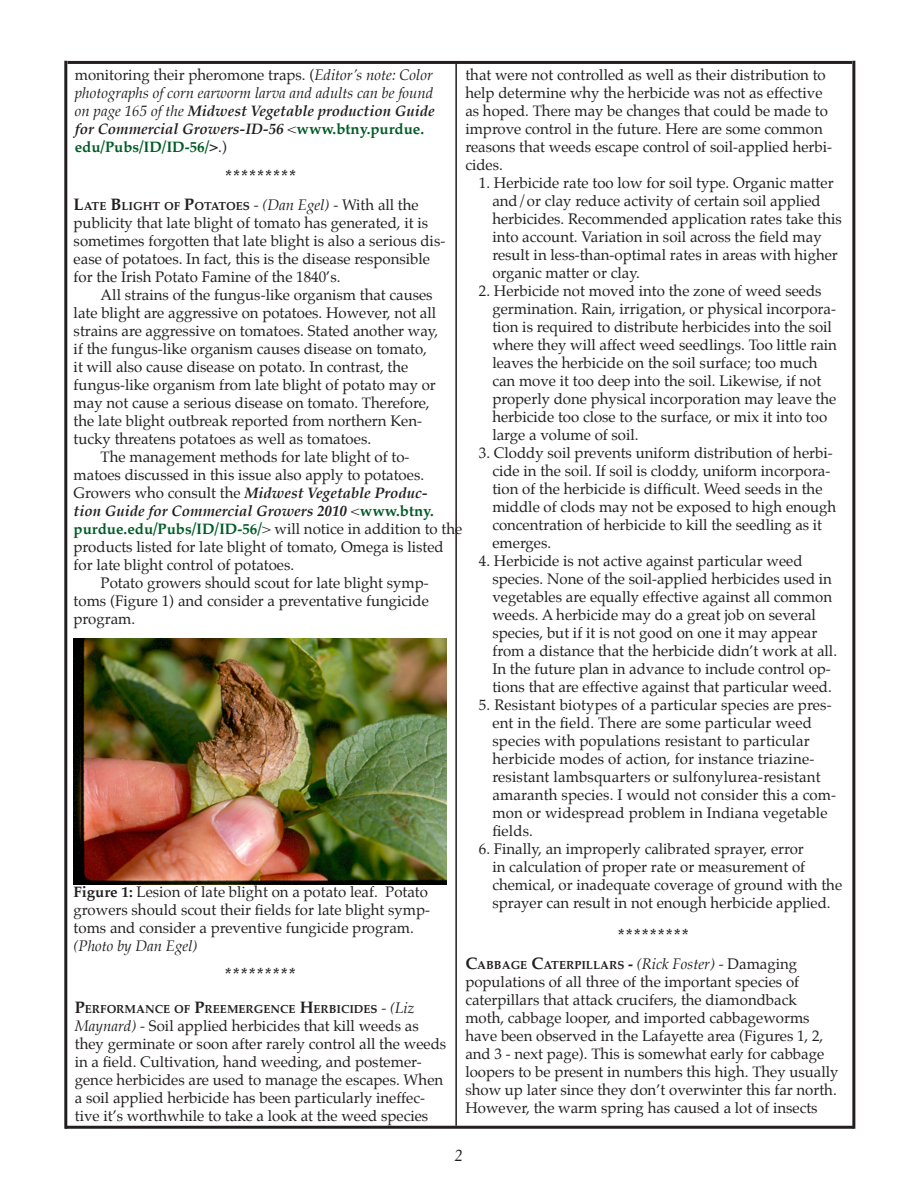
<style>
.page{position:relative;width:918px;height:1188px;background:#fff}
.page>*{position:absolute;margin:0;border:0;box-sizing:border-box;transform-origin:0 0}
.t1{font:italic 700 18px "Palatino";color:#231f20}
.t2{font:italic 16.5px "Palatino";color:#231f20}
.t3{font:15px/18px "Palatino";color:#231f20}
.t4{font:italic 15px/18px "Palatino";color:#231f20}
.t5{font:700 11.55px "Palatino";color:#231f20}
.s1{font-style:normal}
.s2{font-weight:700}
.s3{font-weight:700;font-style:normal;color:#005b26}
.s4{font-size:16.5px}
.s5{font-weight:400;font-size:15px}
.s6{font-weight:400;font-style:italic;font-size:15px}
.s7{font-weight:700;font-style:italic}
.s8{font-weight:700;color:#005b26}
.s9{font-style:italic}
.s10{font-size:15px}
</style>
<div class="page">
<hr style="left:455px;top:62px;width:2px;height:1064px;background:#231f20">
<hr style="left:68px;top:61px;width:784px;height:3px;background:#231f20">
<hr style="left:852px;top:61px;width:3px;height:1068px;background:#231f20">
<hr style="left:65px;top:1126px;width:789px;height:3px;background:#231f20">
<hr style="left:64px;top:61px;width:3px;height:1068px;background:#231f20">
<img style="left:74px;top:639px;width:373px;height:245px">
<p class="t4" style="left:75px;top:66px;width:362px"><span class="s1">monitoring their pheromone traps. (</span>Editor’s note: Color photographs of corn earworm larva and adults can be found on page 165 of the <span class="s2">Midwest Vegetable production Guide for Commercial Growers-ID-56</span> <span class="s1">&lt;</span><span class="s3">www.btny.purdue. edu/Pubs/ID/ID-56/</span><span class="s2">&gt;</span><span class="s1">.)</span></p>
<p class="t3" style="left:465px;top:66px;width:368px">that were not controlled as well as their distribution to help determine why the herbicide was not as effective as hoped. There may be changes that could be made to improve control in the future. Here are some common reasons that weeds escape control of soil-applied herbi&shy;cides.</p>
<p class="t3" style="left:492px;top:174px;width:351px;text-indent:-14px">1. Herbicide rate too low for soil type. Organic matter and/or clay reduce activity of certain soil applied herbicides. Recommended application rates take this into account. Variation in soil across the field may result in less-than-optimal rates in areas with higher organic matter or clay.</p>
<p class="t3" style="left:492px;top:282px;width:346px;text-indent:-14px">2. Herbicide not moved into the zone of weed seeds germination. Rain, irrigation, or physical incorpora&shy;tion is required to distribute herbicides into the soil where they will affect weed seedlings. Too little rain leaves the herbicide on the soil surface; too much can move it too deep into the soil. Likewise, if not properly done physical incorporation may leave the herbicide too close to the surface, or mix it into too large a volume of soil.</p>
<p class="t3" style="left:492px;top:444px;width:345px;text-indent:-14px">3. Cloddy soil prevents uniform distribution of herbi&shy;cide in the soil. If soil is cloddy, uniform incorpora&shy;tion of the herbicide is difficult. Weed seeds in the middle of clods may not be exposed to high enough concentration of herbicide to kill the seedling as it emerges.</p>
<p class="t3" style="left:492px;top:552px;width:346px;text-indent:-14px">4. Herbicide is not active against particular weed species. None of the soil-applied herbicides used in vegetables are equally effective against all common weeds. A herbicide may do a great job on several species, but if it is not good on one it may appear from a distance that the herbicide didn’t work at all.<br>In the future plan in advance to include control op&shy;tions that are effective against that particular weed.</p>
<p class="t3" style="left:492px;top:696px;width:345px;text-indent:-14px">5. Resistant biotypes of a particular species are pres&shy;ent in the field. There are some particular weed species with populations resistant to particular herbicide modes of action, for instance triazine&shy;resistant lambsquarters or sulfonylurea-resistant amaranth species. I would not consider this a com&shy;mon or widespread problem in Indiana vegetable fields.</p>
<p class="t3" style="left:492px;top:840px;width:351px;text-indent:-14px">6. Finally, an improperly calibrated sprayer, error<br>in calculation of proper rate or measurement of chemical, or inadequate coverage of ground with the sprayer can result in not enough herbicide applied.</p>
<p class="t1" style="left:224px;top:162px;width:73px">*********</p>
<p class="t5" style="left:74px;top:196px;width:347px"><span class="s4">L</span>ATE <span class="s4">B</span>LIGHT OF <span class="s4">P</span>OTATOES <span class="s5">-</span> <span class="s6">(Dan Egel)</span> <span class="s5">- With all the</span></p>
<p class="t3" style="left:74px;top:214px;width:373px">publicity that late blight of tomato has generated, it is sometimes forgotten that late blight is also a serious dis&shy;ease of potatoes. In fact, this is the disease responsible for the Irish Potato Famine of the 1840’s.</p>
<p class="t3" style="left:74px;top:286px;width:366px;text-indent:27px">All strains of the fungus-like organism that causes late blight are aggressive on potatoes. However, not all strains are aggressive on tomatoes. Stated another way, if the fungus-like organism causes disease on tomato, it will also cause disease on potato. In contrast, the fungus-like organism from late blight of potato may or may not cause a serious disease on tomato. Therefore, the late blight outbreak reported from northern Ken&shy;tucky threatens potatoes as well as tomatoes.</p>
<p class="t3" style="left:74px;top:448px;width:390px;text-indent:27px">The management methods for late blight of to-<br>matoes discussed in this issue also apply to potatoes.<br>Growers who consult the <span class="s7">Midwest Vegetable Produc-<br>tion Guide for Commercial Growers 2010</span> &lt;<span class="s8">www.btny. purdue.edu/</span><span class="s8">Pubs/</span><span class="s8">ID/ID-56/</span>&gt; will notice in addition to the products listed for late blight of tomato, Omega is listed for late blight control of potatoes.</p>
<p class="t3" style="left:74px;top:574px;width:357px;text-align:justify;text-indent:27px">Potato growers should scout for late blight symp&shy;toms (Figure 1) and consider a preventative fungicide program.</p>
<p class="t3" style="left:74px;top:882px;width:358px"><span class="s2">Figure 1:</span> Lesion of late blight on a potato leaf. Potato growers should scout their fields for late blight symp&shy;toms and consider a preventive fungicide program. <span class="s9">(Photo by Dan Egel)</span></p>
<p class="t1" style="left:617px;top:921px;width:73px">*********</p>
<p class="t1" style="left:224px;top:961px;width:73px">*********</p>
<p class="t5" style="left:75px;top:999px;width:341px"><span class="s4">P</span>ERFORMANCE OF <span class="s4">P</span>REEMERGENCE <span class="s4">H</span>ERBICIDES <span class="s5">-</span> <span class="s6">(Liz</span></p>
<p class="t3" style="left:75px;top:1016px;width:373px"><span class="s9">Maynard)</span> - Soil applied herbicides that kill weeds as they germinate or soon after rarely control all the weeds in a field. Cultivation, hand weeding, and postemer&shy;gence herbicides are used to manage the escapes. When a soil applied herbicide has been particularly ineffec&shy;tive it’s worthwhile to take a look at the weed species</p>
<p class="t5" style="left:465px;top:955px;width:333px"><span class="s4">C</span>ABBAGE <span class="s4">C</span>ATERPILLARS <span class="s10">-</span> <span class="s6">(Rick Foster)</span> <span class="s5">- Damaging</span></p>
<p class="t3" style="left:465px;top:973px;width:375px">populations of all three of the important species of caterpillars that attack crucifers, the diamondback moth, cabbage looper, and imported cabbageworms have been observed in the Lafayette area (Figures 1, 2, and 3 - next page). This is somewhat early for cabbage loopers to be present in numbers this high. They usually show up later since they don’t overwinter this far north.<br>However, the warm spring has caused a lot of insects</p>
<p class="t2" style="left:455px;top:1142px;width:10px">2</p>
</div>
